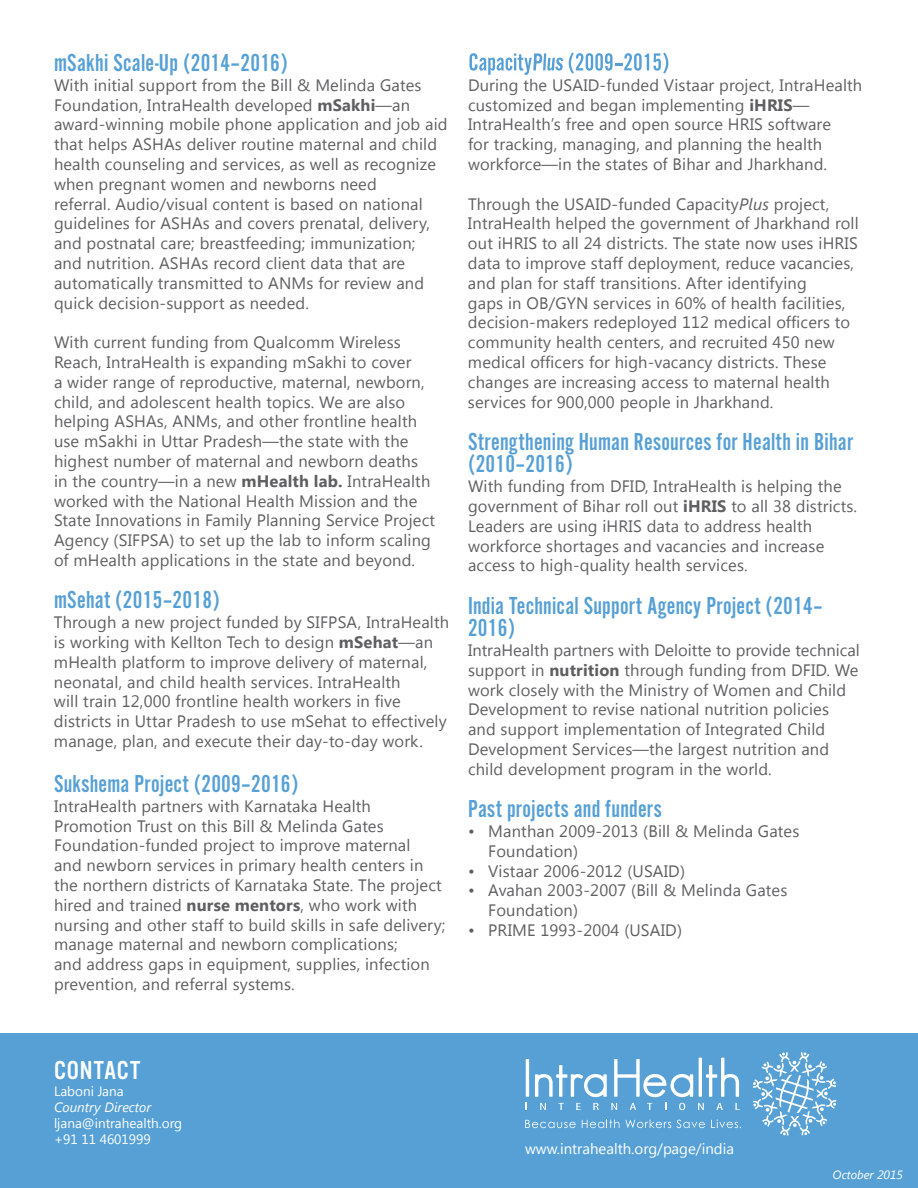
<style>
.page{position:relative;width:918px;height:1188px;background:#fff}
.page>*{position:absolute;margin:0;border:0;box-sizing:border-box;transform-origin:0 0}
.t1{font:27px "Alternate Got No 3 D";letter-spacing:.03em;color:#fff}
.Alt_Gothic_subhead{font:25.5px/22.5px "Alternate Got No 2 D";letter-spacing:.01em;color:#56a0d5}
.Alt_Gothic_subhead-2{font:16.5px/19.8px "Segoe UI";letter-spacing:.01em;color:#5f5f62}
.t2{font:15px "Segoe UI";color:#fff}
.t3{font:13.5px "Segoe UI";color:#fff}
.t4{font:italic 13.5px "Segoe UI";color:#fff}
.t5{font:italic 12px "Segoe UI";color:#fff}
.s1{font-weight:700}
.s2{font-style:italic}
</style>
<div class="page">
<div style="left:0;top:1033px;width:918px;height:155px;background:#56a0d5"></div>
<svg style="left:526px;top:1059px;width:3px;height:38px"></svg>
<svg style="left:535px;top:1065px;width:72px;height:32px"></svg>
<svg style="left:614px;top:1059px;width:79px;height:38px"></svg>
<svg style="left:699px;top:1058px;width:40px;height:39px"></svg>
<svg style="left:540px;top:1103px;width:6px;height:7px"></svg>
<svg style="left:558px;top:1103px;width:6px;height:7px"></svg>
<svg style="left:576px;top:1103px;width:5px;height:7px"></svg>
<svg style="left:593px;top:1103px;width:6px;height:7px"></svg>
<svg style="left:611px;top:1103px;width:6px;height:7px"></svg>
<svg style="left:630px;top:1103px;width:6px;height:7px"></svg>
<svg style="left:647px;top:1103px;width:5px;height:7px"></svg>
<svg style="left:679px;top:1103px;width:6px;height:7px"></svg>
<svg style="left:698px;top:1103px;width:6px;height:7px"></svg>
<svg style="left:716px;top:1103px;width:7px;height:7px"></svg>
<svg style="left:735px;top:1103px;width:5px;height:7px"></svg>
<svg style="left:525px;top:1120px;width:51px;height:8px"></svg>
<svg style="left:582px;top:1120px;width:123px;height:8px"></svg>
<svg style="left:711px;top:1119px;width:30px;height:9px"></svg>
<svg style="left:753px;top:1052px;width:83px;height:84px"></svg>
<svg style="left:469px;top:53px;width:94px;height:22px"></svg>
<svg style="left:569px;top:52px;width:99px;height:22px"></svg>
<p class="Alt_Gothic_subhead" style="left:54px;top:52px;width:235px">mSakhi Scale-Up (2014–2016)</p>
<p class="Alt_Gothic_subhead-2" style="left:54px;top:74px;width:395px">With initial support from the Bill &amp; Melinda Gates Foundation, IntraHealth developed <span class="s1">mSakhi</span>—an award-winning mobile phone application and job aid that helps ASHAs deliver routine maternal and child health counseling and services, as well as recognize when pregnant women and newborns need<br>referral. Audio/visual content is based on national guidelines for ASHAs and covers prenatal, delivery, and postnatal care; breastfeeding; immunization;<br>and nutrition. ASHAs record client data that are automatically transmitted to ANMs for review and quick decision-support as needed.</p>
<p class="Alt_Gothic_subhead-2" style="left:54px;top:332px;width:383px">With current funding from Qualcomm Wireless Reach, IntraHealth is expanding mSakhi to cover<br>a wider range of reproductive, maternal, newborn, child, and adolescent health topics. We are also helping ASHAs, ANMs, and other frontline health use mSakhi in Uttar Pradesh—the state with the highest number of maternal and newborn deaths in the country—in a new <span class="s1">mHealth lab.</span> IntraHealth worked with the National Health Mission and the State Innovations in Family Planning Service Project Agency (SIFPSA) to set up the lab to inform scaling of mHealth applications in the state and beyond.</p>
<p class="Alt_Gothic_subhead" style="left:54px;top:589px;width:168px">mSehat (2015–2018)</p>
<p class="Alt_Gothic_subhead-2" style="left:54px;top:612px;width:397px">Through a new project funded by SIFPSA, IntraHealth is working with Kellton Tech to design <span class="s1">mSehat</span>—an mHealth platform to improve delivery of maternal, neonatal, and child health services. IntraHealth<br>will train 12,000 frontline health workers in five districts in Uttar Pradesh to use mSehat to effectively manage, plan, and execute their day-to-day work.</p>
<p class="Alt_Gothic_subhead" style="left:54px;top:773px;width:246px">Sukshema Project (2009–2016)</p>
<p class="Alt_Gothic_subhead-2" style="left:54px;top:795px;width:393px">IntraHealth partners with Karnataka Health Promotion Trust on this Bill &amp; Melinda Gates Foundation-funded project to improve maternal<br>and newborn services in primary health centers in the northern districts of Karnataka State. The project hired and trained <span class="s1">nurse mentors</span>, who work with nursing and other staff to build skills in safe delivery; manage maternal and newborn complications;<br>and address gaps in equipment, supplies, infection prevention, and referral systems.</p>
<p class="Alt_Gothic_subhead-2" style="left:468px;top:74px;width:396px">During the USAID-funded Vistaar project, IntraHealth customized and began implementing <span class="s1">iHRIS</span>— IntraHealth’s free and open source HRIS software<br>for tracking, managing, and planning the health workforce—in the states of Bihar and Jharkhand.</p>
<p class="Alt_Gothic_subhead-2" style="left:468px;top:193px;width:392px">Through the USAID-funded Capacity<span class="s2">Plus</span> project, IntraHealth helped the government of Jharkhand roll out iHRIS to all 24 districts. The state now uses iHRIS data to improve staff deployment, reduce vacancies, and plan for staff transitions. After identifying<br>gaps in OB/GYN services in 60% of health facilities, decision-makers redeployed 112 medical officers to community health centers, and recruited 450 new medical officers for high-vacancy districts. These changes are increasing access to maternal health services for 900,000 people in Jharkhand.</p>
<p class="Alt_Gothic_subhead" style="left:468px;top:431px;width:387px">Strengthening Human Resources for Health in Bihar (2010–2016)</p>
<p class="Alt_Gothic_subhead-2" style="left:468px;top:476px;width:391px">With funding from DFID, IntraHealth is helping the government of Bihar roll out <span class="s1">iHRIS</span> to all 38 districts.<br>Leaders are using iHRIS data to address health workforce shortages and vacancies and increase access to high-quality health services.</p>
<p class="Alt_Gothic_subhead" style="left:468px;top:595px;width:356px">India Technical Support Agency Project (2014–<br>2016)</p>
<p class="Alt_Gothic_subhead-2" style="left:468px;top:640px;width:393px">IntraHealth partners with Deloitte to provide technical support in <span class="s1">nutrition</span> through funding from DFID. We work closely with the Ministry of Women and Child Development to revise national nutrition policies and support implementation of Integrated Child Development Services—the largest nutrition and child development program in the world.</p>
<p class="Alt_Gothic_subhead" style="left:468px;top:798px;width:195px">Past projects and funders</p>
<p class="Alt_Gothic_subhead-2" style="left:488px;top:820px;width:313px;text-indent:-20px">• Manthan 2009-2013 (Bill &amp; Melinda Gates<br>Foundation)</p>
<p class="Alt_Gothic_subhead-2" style="left:468px;top:860px;width:219px">• Vistaar 2006-2012 (USAID)</p>
<p class="Alt_Gothic_subhead-2" style="left:488px;top:880px;width:301px;text-indent:-20px">• Avahan 2003-2007 (Bill &amp; Melinda Gates<br>Foundation)</p>
<p class="Alt_Gothic_subhead-2" style="left:468px;top:919px;width:215px">• PRIME 1993-2004 (USAID)</p>
<p class="t1" style="left:54px;top:1056px;width:88px">CONTACT</p>
<p class="t3" style="left:54px;top:1081px;width:71px">Laboni Jana</p>
<p class="t4" style="left:54px;top:1098px;width:99px">Country Director</p>
<p class="t3" style="left:54px;top:1114px;width:130px">ljana@intrahealth.org</p>
<p class="t3" style="left:54px;top:1130px;width:98px">+91 11 4601999</p>
<p class="t2" style="left:525px;top:1138px;width:210px">www.intrahealth.org/page/india</p>
<p class="t5" style="left:833px;top:1166px;width:72px">October 2015</p>
</div>
